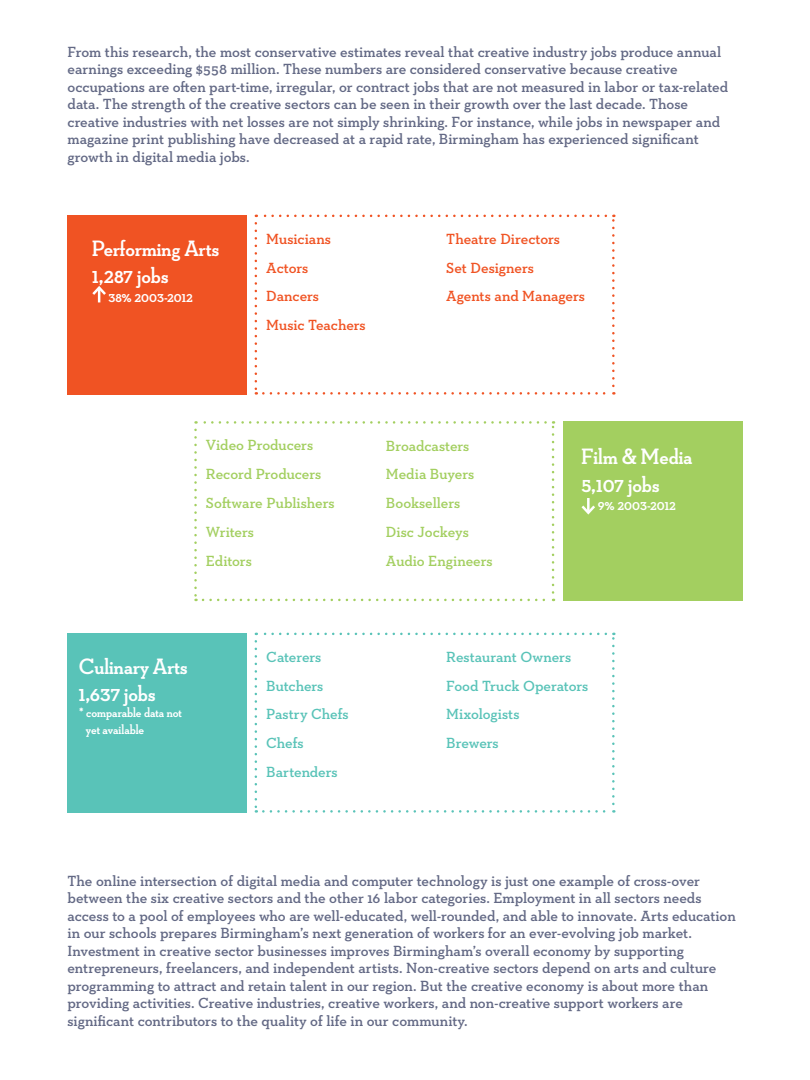
<style>
.page{position:relative;width:810px;height:1080px;background:#fff}
.page>*{position:absolute;margin:0;border:0;box-sizing:border-box;transform-origin:0 0}
.t1{font:700 22.62px/27.2px "Neutraface Slab Display";color:#fff}
.t2{font:600 15px/17.5px "Neutraface Slab Text";letter-spacing:-.005em;color:#636985}
.t3{font:600 15px/28.8px "Neutraface Slab Text";letter-spacing:-.005em;color:#a3cf60}
.t4{font:600 15px/28.8px "Neutraface Slab Text";letter-spacing:-.005em;color:#59c3b8}
.t5{font:600 15px/28.8px "Neutraface Slab Text";letter-spacing:-.005em;color:#f05323}
.t6{font:700 15px "Neutraface Slab Display";color:#fff}
.t7{font:700 13.75px/16.5px "Neutraface Slab Display";letter-spacing:-.005em;color:#fff}
</style>
<div class="page">
<div style="left:563px;top:421px;width:180px;height:180px;background:#a3cf60"></div>
<hr style="left:587px;top:498px;width:3px;height:15px;background:#fff">
<svg style="left:581px;top:503px;width:14px;height:12px"></svg>
<div style="left:68px;top:633px;width:180px;height:180px;background:#59c3b8"></div>
<div style="left:68px;top:215px;width:180px;height:180px;background:#f05323"></div>
<svg style="left:92px;top:286px;width:14px;height:16px"></svg>
<svg style="left:255px;top:223px;width:2px;height:172px"></svg>
<svg style="left:263px;top:392px;width:351px;height:3px"></svg>
<svg style="left:612px;top:215px;width:3px;height:171px"></svg>
<svg style="left:256px;top:215px;width:350px;height:2px"></svg>
<svg style="left:194px;top:430px;width:3px;height:171px"></svg>
<svg style="left:203px;top:599px;width:351px;height:2px"></svg>
<svg style="left:552px;top:421px;width:2px;height:172px"></svg>
<svg style="left:196px;top:421px;width:350px;height:3px"></svg>
<svg style="left:255px;top:641px;width:2px;height:172px"></svg>
<svg style="left:263px;top:810px;width:351px;height:3px"></svg>
<svg style="left:612px;top:633px;width:3px;height:171px"></svg>
<svg style="left:256px;top:633px;width:350px;height:2px"></svg>
<p class="t2" style="left:68px;top:43px;width:662px">From this research, the most conservative estimates reveal that creative industry jobs produce annual earnings exceeding $558 million. These numbers are considered conservative because creative occupations are often part-time, irregular, or contract jobs that are not measured in labor or tax-related data. The strength of the creative sectors can be seen in their growth over the last decade. Those creative industries with net losses are not simply shrinking. For instance, while jobs in newspaper and magazine print publishing have decreased at a rapid rate, Birmingham has experienced significant growth in digital media jobs.</p>
<h1 class="t1" style="left:92px;top:234px;width:128px">Performing Arts<br>1,287 jobs</h1>
<p class="t6" style="left:109px;top:289px;width:86px">38% 2003-2012</p>
<p class="t5" style="left:266px;top:224px;width:101px">Musicians<br>Actors<br>Dancers<br>Music Teachers</p>
<p class="t5" style="left:446px;top:224px;width:140px">Theatre Directors<br>Set Designers<br>Agents and Managers</p>
<p class="t3" style="left:206px;top:431px;width:130px">Video Producers<br>Record Producers<br>Software Publishers<br>Writers<br>Editors</p>
<p class="t3" style="left:386px;top:431px;width:108px">Broadcasters<br>Media Buyers<br>Booksellers<br>Disc Jockeys<br>Audio Engineers</p>
<h1 class="t1" style="left:582px;top:443px;width:112px">Film &amp; Media<br>5,107 jobs</h1>
<p class="t6" style="left:598px;top:496px;width:80px">9% 2003-2012</p>
<h1 class="t1" style="left:79px;top:652px;width:110px">Culinary Arts<br>1,637 jobs</h1>
<p class="t7" style="left:86px;top:705px;width:98px;text-indent:-7px">* comparable data not yet available</p>
<p class="t4" style="left:266px;top:642px;width:84px">Caterers<br>Butchers<br>Pastry Chefs<br>Chefs<br>Bartenders</p>
<p class="t4" style="left:446px;top:642px;width:144px">Restaurant Owners<br>Food Truck Operators<br>Mixologists<br>Brewers</p>
<p class="t2" style="left:68px;top:872px;width:670px">The online intersection of digital media and computer technology is just one example of cross-over between the six creative sectors and the other 16 labor categories. Employment in all sectors needs access to a pool of employees who are well-educated, well-rounded, and able to innovate. Arts education in our schools prepares Birmingham’s next generation of workers for an ever-evolving job market.<br>Investment in creative sector businesses improves Birmingham’s overall economy by supporting entrepreneurs, freelancers, and independent artists. Non-creative sectors depend on arts and culture programming to attract and retain talent in our region. But the creative economy is about more than providing activities. Creative industries, creative workers, and non-creative support workers are significant contributors to the quality of life in our community.</p>
</div>
